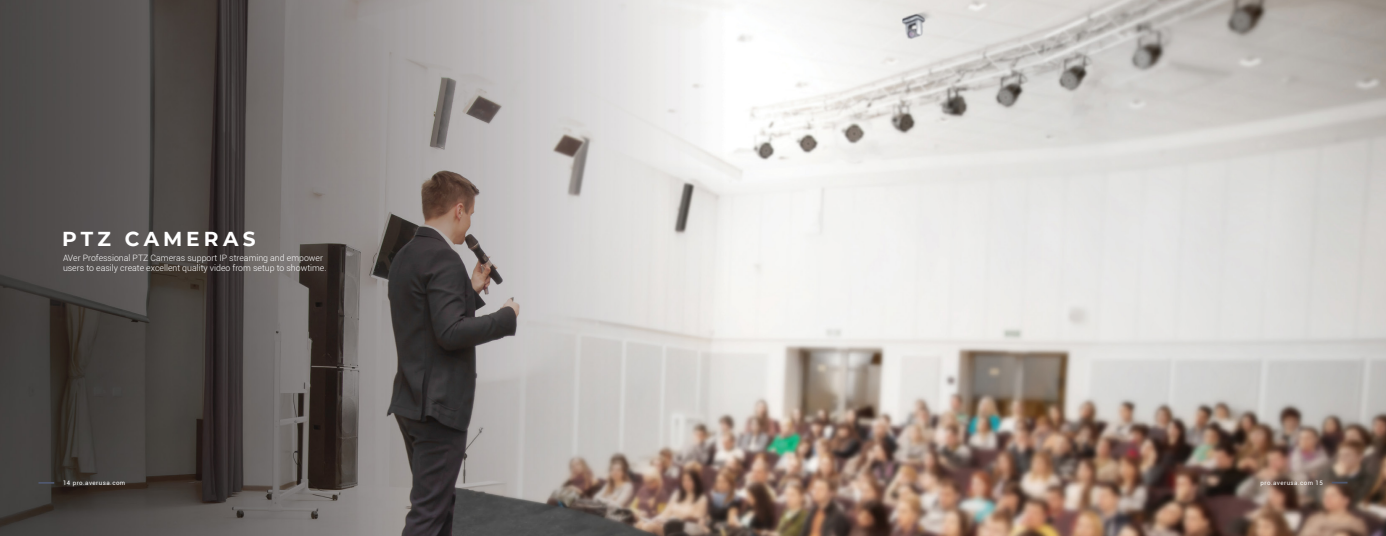
<style>
.page{position:relative;width:1386px;height:536px;background:#fff}
.page>*{position:absolute;margin:0;border:0;box-sizing:border-box;transform-origin:0 0}
.t1{font:700 20.12px "Montserrat";letter-spacing:.205em;color:#fff}
.t2{font:300 8.75px/10.5px "Roboto";color:#fff}
.t3{font:6.12px "Roboto";letter-spacing:.075em;color:#fff}
</style>
<div class="page">
<img style="left:0;top:0;width:1386px;height:536px">
<svg style="left:39px;top:482px;width:15px;height:1px"></svg>
<svg style="left:1332px;top:481px;width:16px;height:2px"></svg>
<h1 class="t1" style="left:62px;top:224px;width:195px">PTZ CAMERAS</h1>
<p class="t2" style="left:63px;top:252px;width:265px">AVer Professional PTZ Cameras support IP streaming and empower users to easily create excellent quality video from setup to showtime.</p>
<p class="t3" style="left:63px;top:478px;width:64px">14 pro.averusa.com</p>
<p class="t3" style="left:1261px;top:478px;width:64px">pro.averusa.com 15</p>
</div>
